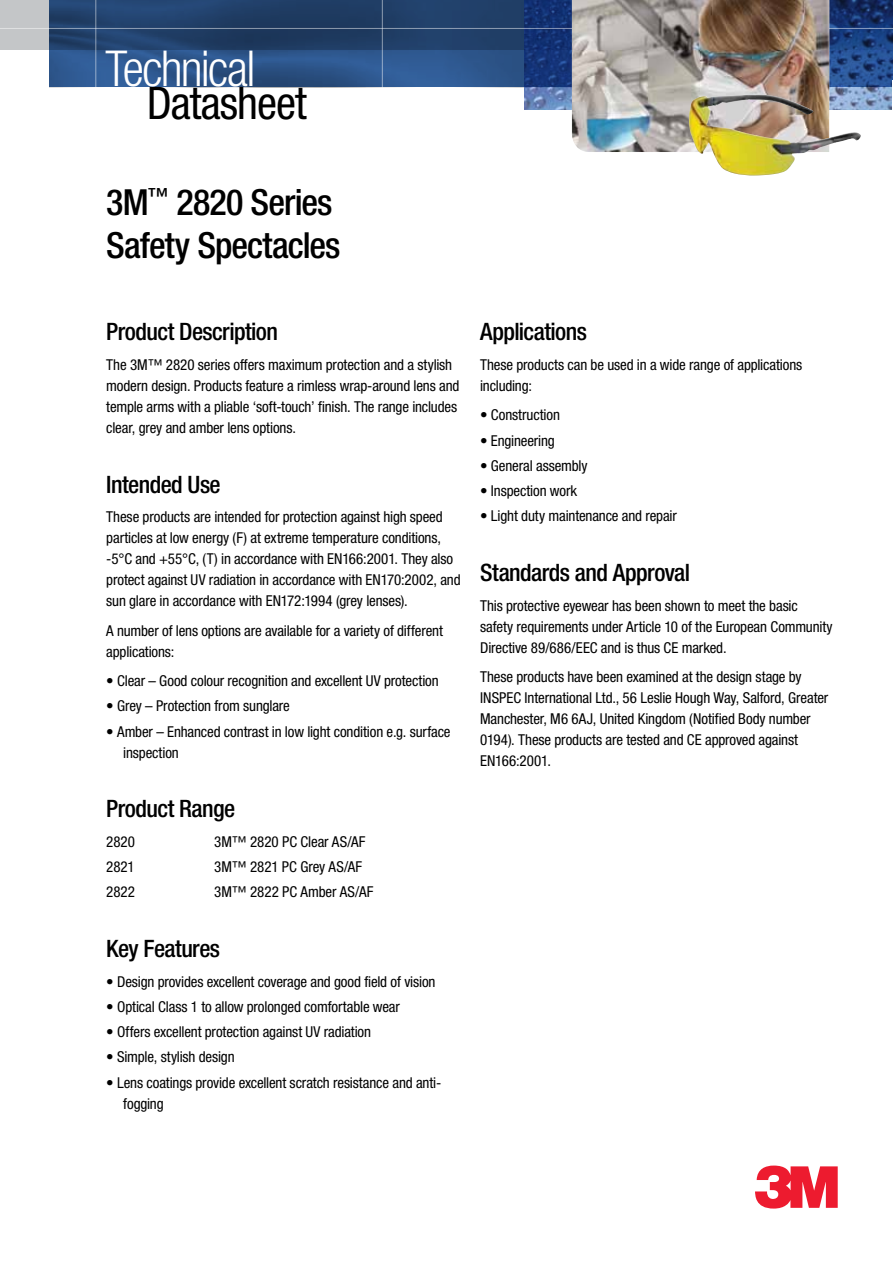
<style>
.page{position:relative;width:893px;height:1263px;background:#fff}
.page>*{position:absolute;margin:0;border:0;box-sizing:border-box;transform-origin:0 0}
.t1{font:300 condensed 49.5px "Helvetica Neue LTW1 G";letter-spacing:-.035em;color:#fff}
.t2{font:condensed 45px "Helvetica Neue LTW1 G";letter-spacing:-.02em;color:#000}
.t3{font:500 condensed 36px/43.2px "Helvetica Neue LTW1 G";letter-spacing:-.025em;color:#000}
.t4{font:500 condensed 24px "Helvetica Neue LTW1 G";letter-spacing:-.025em;color:#000}
.t5{font:condensed 15px/21px "Helvetica Neue LTW1 G";letter-spacing:-.01em;color:#000}
</style>
<div class="page">
<div style="left:0;top:0;width:893px;height:50px;background:#c4c6c8"></div>
<img style="left:524px;top:87px;width:368px;height:22px">
<svg style="left:49px;top:0;width:844px;height:87px;background:#234678"></svg>
<hr style="left:95px;top:0;width:1px;height:91px;background:#fff">
<hr style="left:382px;top:0;width:1px;height:94px;background:#fff">
<hr style="left:0;top:28px;width:893px;height:1px;background:#fff">
<img style="left:572px;top:0;width:257px;height:152px">
<svg style="left:755px;top:1165px;width:83px;height:43px"></svg>
<img style="left:688px;top:95px;width:174px;height:81px">
<h1 class="t1" style="left:105px;top:40px;width:152px">Technical</h1>
<h2 class="t2" style="left:147px;top:76px;width:162px">Datasheet</h2>
<h3 class="t3" style="left:106px;top:181px;width:236px">3M<sup>™</sup> 2820 Series<br>Safety Spectacles</h3>
<h3 class="t4" style="left:106px;top:317px;width:173px">Product Description</h3>
<p class="t5" style="left:106px;top:354px;width:355px">The 3M™ 2820 series offers maximum protection and a stylish modern design. Products feature a rimless wrap-around lens and temple arms with a pliable ‘soft-touch’ finish. The range includes clear, grey and amber lens options.</p>
<h3 class="t4" style="left:106px;top:470px;width:116px">Intended Use</h3>
<p class="t5" style="left:106px;top:506px;width:356px">These products are intended for protection against high speed particles at low energy (F) at extreme temperature conditions, -5°C and +55°C, (T) in accordance with EN166:2001. They also protect against UV radiation in accordance with EN170:2002, and sun glare in accordance with EN172:1994 (grey lenses).</p>
<p class="t5" style="left:106px;top:620px;width:338px">A number of lens options are available for a variety of different applications:</p>
<p class="t5" style="left:106px;top:670px;width:334px">• Clear – Good colour recognition and excellent UV protection</p>
<p class="t5" style="left:106px;top:696px;width:185px">• Grey – Protection from sunglare</p>
<p class="t5" style="left:123px;top:721px;width:329px;text-indent:-17px">• Amber – Enhanced contrast in low light condition e.g. surface inspection</p>
<h3 class="t4" style="left:106px;top:794px;width:130px">Product Range</h3>
<p class="t5" style="left:106px;top:831px;width:30px">2820</p>
<p class="t5" style="left:214px;top:831px;width:153px">3M™ 2820 PC Clear AS/AF</p>
<p class="t5" style="left:106px;top:856px;width:30px">2821</p>
<p class="t5" style="left:214px;top:856px;width:149px">3M™ 2821 PC Grey AS/AF</p>
<p class="t5" style="left:106px;top:882px;width:30px">2822</p>
<p class="t5" style="left:214px;top:882px;width:161px">3M™ 2822 PC Amber AS/AF</p>
<h3 class="t4" style="left:106px;top:934px;width:115px">Key Features</h3>
<p class="t5" style="left:106px;top:971px;width:331px">• Design provides excellent coverage and good field of vision</p>
<p class="t5" style="left:106px;top:996px;width:295px">• Optical Class 1 to allow prolonged comfortable wear</p>
<p class="t5" style="left:106px;top:1021px;width:266px">• Offers excellent protection against UV radiation</p>
<p class="t5" style="left:106px;top:1047px;width:130px">• Simple, stylish design</p>
<p class="t5" style="left:123px;top:1072px;width:320px;text-indent:-17px">• Lens coatings provide excellent scratch resistance and anti&shy;fogging</p>
<h3 class="t4" style="left:480px;top:317px;width:108px">Applications</h3>
<p class="t5" style="left:480px;top:354px;width:324px">These products can be used in a wide range of applications including:</p>
<p class="t5" style="left:480px;top:405px;width:81px">• Construction</p>
<p class="t5" style="left:480px;top:430px;width:76px">• Engineering</p>
<p class="t5" style="left:480px;top:455px;width:109px">• General assembly</p>
<p class="t5" style="left:480px;top:480px;width:98px">• Inspection work</p>
<p class="t5" style="left:480px;top:506px;width:198px">• Light duty maintenance and repair</p>
<h3 class="t4" style="left:480px;top:558px;width:211px">Standards and Approval</h3>
<p class="t5" style="left:480px;top:595px;width:354px">This protective eyewear has been shown to meet the basic safety requirements under Article 10 of the European Community<br>Directive 89/686/EEC and is thus CE marked.</p>
<p class="t5" style="left:480px;top:666px;width:350px">These products have been examined at the design stage by INSPEC International Ltd., 56 Leslie Hough Way, Salford, Greater Manchester, M6 6AJ, United Kingdom (Notified Body number 0194). These products are tested and CE approved against EN166:2001.</p>
</div>
